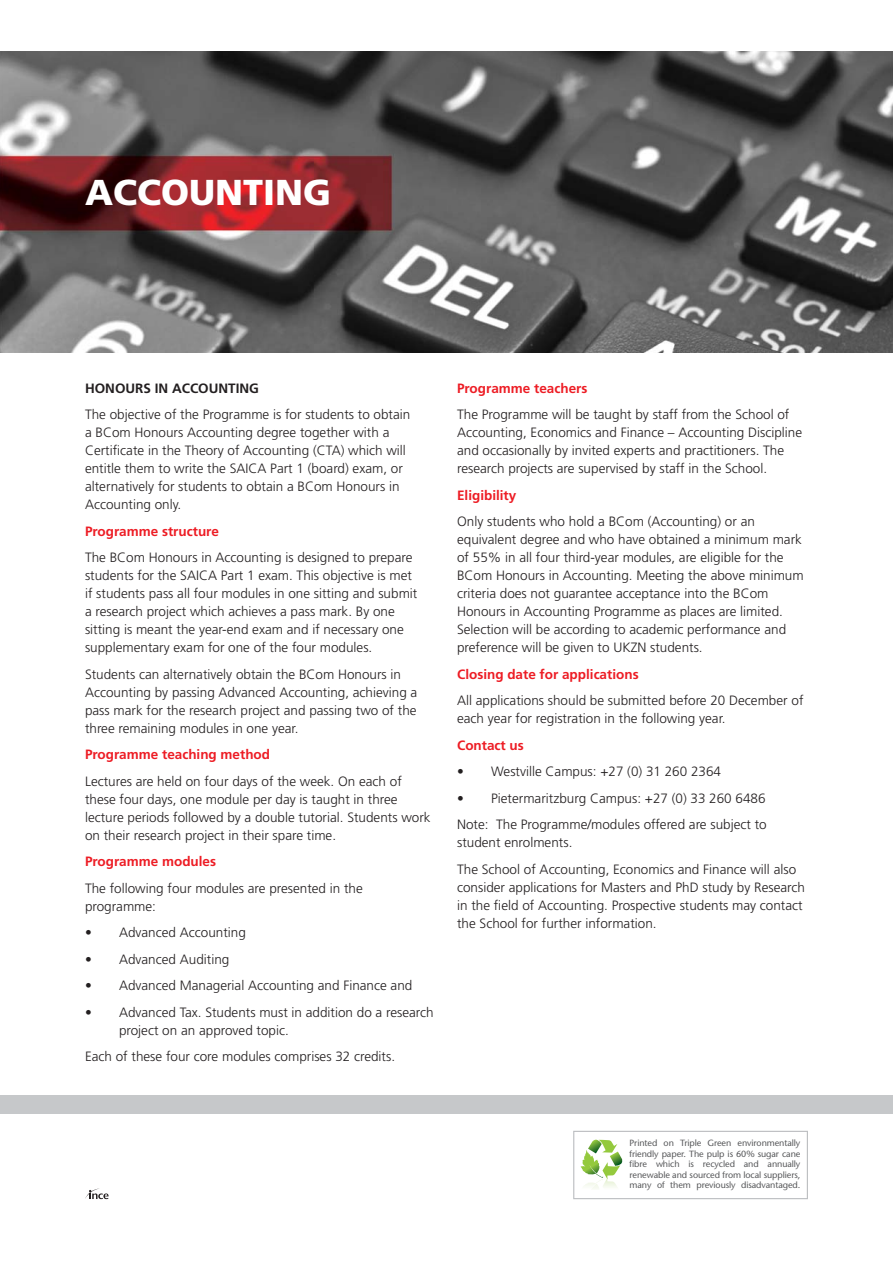
<style>
.page{position:relative;width:893px;height:1263px;background:#fff}
.page>*{position:absolute;margin:0;border:0;box-sizing:border-box;transform-origin:0 0}
.t1{font:900 36px "Frutiger LT Std";color:#fff}
.t2{font:300 13.5px/18px "Frutiger LT Std";color:#231f20}
.t3{font:700 13.5px "Frutiger LT Std";color:#ed1c24}
.t4{font:700 13.5px "Frutiger LT Std";color:#231f20}
.t5{font:500 9px/10.5px "Stone Sans Std";letter-spacing:-.01em;color:#58595b;text-align:justify}
</style>
<div class="page">
<svg style="left:573px;top:1131px;width:235px;height:68px"></svg>
<div style="left:0;top:1095px;width:893px;height:18px;background:#c6c8ca"></div>
<svg style="left:85px;top:1188px;width:24px;height:11px"></svg>
<img style="left:0;top:51px;width:893px;height:302px">
<h1 class="t1" style="left:85px;top:177px;width:248px">ACCOUNTING</h1>
<p class="t4" style="left:85px;top:382px;width:176px">HONOURS IN ACCOUNTING</p>
<p class="t2" style="left:85px;top:406px;width:327px">The objective of the Programme is for students to obtain a BCom Honours Accounting degree together with a Certificate in the Theory of Accounting (CTA) which will entitle them to write the SAICA Part 1 (board) exam, or alternatively for students to obtain a BCom Honours in Accounting only.</p>
<p class="t3" style="left:85px;top:525px;width:135px">Programme structure</p>
<p class="t2" style="left:85px;top:549px;width:334px">The BCom Honours in Accounting is designed to prepare students for the SAICA Part 1 exam. This objective is met if students pass all four modules in one sitting and submit a research project which achieves a pass mark. By one sitting is meant the year-end exam and if necessary one supplementary exam for one of the four modules.</p>
<p class="t2" style="left:85px;top:666px;width:334px">Students can alternatively obtain the BCom Honours in Accounting by passing Advanced Accounting, achieving a pass mark for the research project and passing two of the three remaining modules in one year.</p>
<p class="t3" style="left:85px;top:749px;width:187px">Programme teaching method</p>
<p class="t2" style="left:85px;top:773px;width:347px">Lectures are held on four days of the week. On each of these four days, one module per day is taught in three lecture periods followed by a double tutorial. Students work on their research project in their spare time.</p>
<p class="t3" style="left:85px;top:856px;width:133px">Programme modules</p>
<p class="t2" style="left:85px;top:880px;width:279px">The following four modules are presented in the programme:</p>
<p class="t2" style="left:85px;top:924px;width:162px">• Advanced Accounting</p>
<p class="t2" style="left:85px;top:951px;width:146px">• Advanced Auditing</p>
<p class="t2" style="left:85px;top:977px;width:329px">• Advanced Managerial Accounting and Finance and</p>
<p class="t2" style="left:119px;top:1004px;width:316px;text-indent:-34px">• Advanced Tax. Students must in addition do a research project on an approved topic.</p>
<p class="t2" style="left:85px;top:1048px;width:312px">Each of these four core modules comprises 32 credits.</p>
<p class="t3" style="left:457px;top:382px;width:132px">Programme teachers</p>
<p class="t2" style="left:457px;top:406px;width:347px">The Programme will be taught by staff from the School of Accounting, Economics and Finance – Accounting Discipline and occasionally by invited experts and practitioners. The research projects are supervised by staff in the School.</p>
<p class="t3" style="left:457px;top:489px;width:61px">Eligibility</p>
<p class="t2" style="left:457px;top:513px;width:348px">Only students who hold a BCom (Accounting) or an equivalent degree and who have obtained a minimum mark of 55% in all four third-year modules, are eligible for the BCom Honours in Accounting. Meeting the above minimum criteria does not guarantee acceptance into the BCom Honours in Accounting Programme as places are limited.<br>Selection will be according to academic performance and preference will be given to UKZN students.</p>
<p class="t3" style="left:457px;top:668px;width:183px">Closing date for applications</p>
<p class="t2" style="left:457px;top:692px;width:348px">All applications should be submitted before 20 December of each year for registration in the following year.</p>
<p class="t3" style="left:457px;top:739px;width:68px">Contact us</p>
<p class="t2" style="left:457px;top:763px;width:265px">• Westville Campus: +27 (0) 31 260 2364</p>
<p class="t2" style="left:457px;top:786px;width:311px;line-height:26.5px">• Pietermaritzburg Campus: +27 (0) 33 260 6486<br>Note: The Programme/modules offered are subject to</p>
<p class="t2" style="left:457px;top:830px;width:341px;line-height:26.5px">student enrolments.<br>The School of Accounting, Economics and Finance will also</p>
<p class="t2" style="left:457px;top:879px;width:349px">consider applications for Masters and PhD study by Research in the field of Accounting. Prospective students may contact the School for further information.</p>
<p class="t5" style="left:630px;top:1138px;width:172px">Printed on Triple Green environmentally friendly paper. The pulp is 60% sugar cane fibre which is recycled and annually renewable and sourced from local suppliers, many of them previously disadvantaged.</p>
</div>
